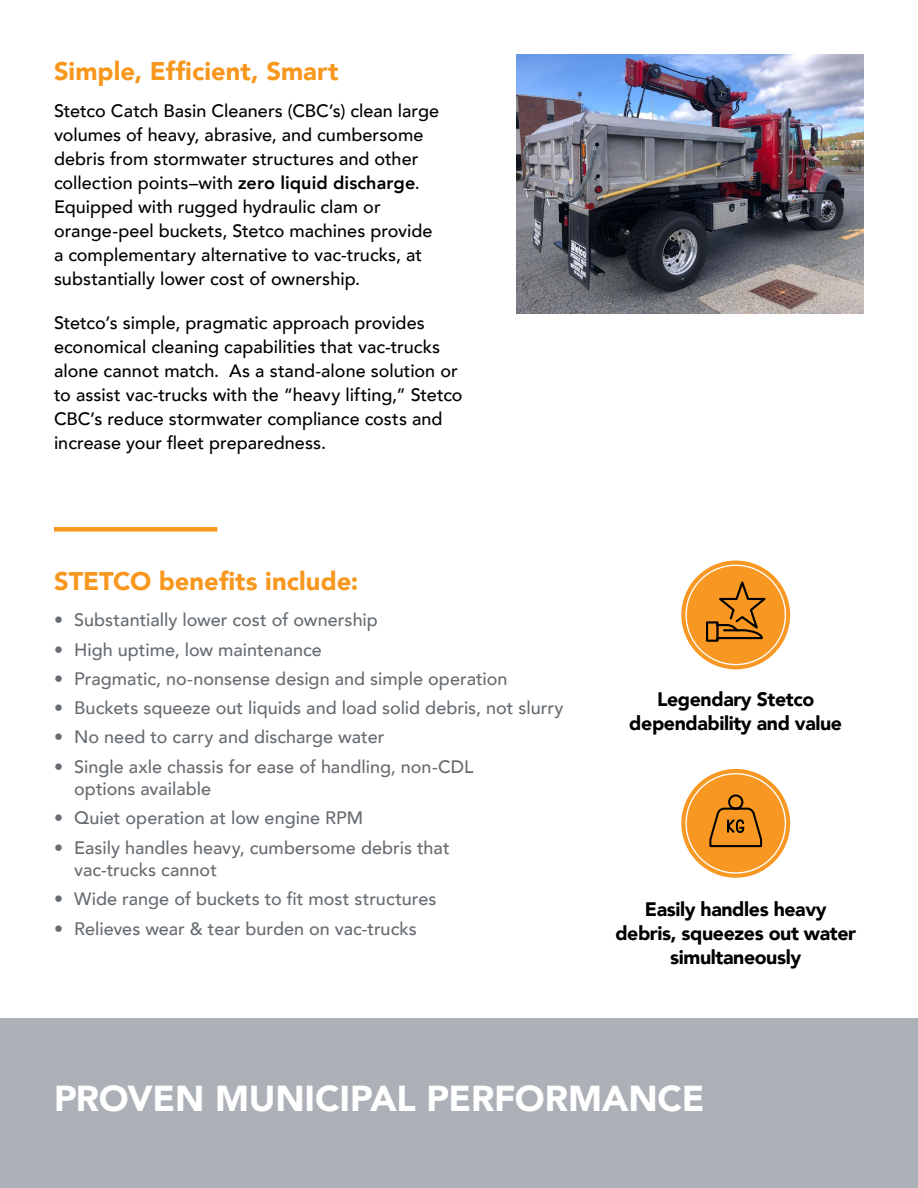
<style>
.page{position:relative;width:918px;height:1188px;background:#fff}
.page>*{position:absolute;margin:0;border:0;box-sizing:border-box;transform-origin:0 0}
.t1{font:900 36px "Avenir";letter-spacing:-.005em;color:#fff}
.t2{font:900 25.5px "Avenir";letter-spacing:.005em;color:#f8971d}
.t3{font:900 19.5px/24px "Avenir";letter-spacing:-.02em;color:#000;text-align:center}
.t4{font:500 18px/24px "Avenir";color:#000}
.t5{font:500 18px/22.5px "Avenir";color:#666c71}
.s1{font-weight:800}
</style>
<div class="page">
<img style="left:517px;top:54px;width:346px;height:260px">
<div style="left:54px;top:527px;width:163px;height:5px;background:#f8971d"></div>
<div style="left:0;top:1018px;width:918px;height:170px;background:#abb1b6"></div>
<svg style="left:681px;top:769px;width:109px;height:109px"></svg>
<svg style="left:681px;top:561px;width:109px;height:108px"></svg>
<h2 class="t2" style="left:54px;top:49px;width:286px">Simple, Efficient, Smart</h2>
<p class="t4" style="left:54px;top:98px;width:387px">Stetco Catch Basin Cleaners (CBC’s) clean large volumes of heavy, abrasive, and cumbersome debris from stormwater structures and other collection points–with <span class="s1">zero liquid discharge</span>.<br>Equipped with rugged hydraulic clam or orange-peel buckets, Stetco machines provide a complementary alternative to vac-trucks, at substantially lower cost of ownership.</p>
<p class="t4" style="left:54px;top:310px;width:410px">Stetco’s simple, pragmatic approach provides economical cleaning capabilities that vac-trucks alone cannot match. As a stand-alone solution or to assist vac-trucks with the “heavy lifting,” Stetco CBC’s reduce stormwater compliance costs and increase your fleet preparedness.</p>
<h2 class="t2" style="left:54px;top:560px;width:306px">STETCO benefits include:</h2>
<p class="t5" style="left:54px;top:608px;width:325px">• Substantially lower cost of ownership</p>
<p class="t5" style="left:54px;top:637px;width:269px">• High uptime, low maintenance</p>
<p class="t5" style="left:54px;top:666px;width:455px">• Pragmatic, no-nonsense design and simple operation</p>
<p class="t5" style="left:54px;top:696px;width:511px">• Buckets squeeze out liquids and load solid debris, not slurry</p>
<p class="t5" style="left:54px;top:725px;width:332px">• No need to carry and discharge water</p>
<p class="t5" style="left:74px;top:754px;width:401px;text-indent:-20px">• Single axle chassis for ease of handling, non-CDL options available</p>
<p class="t5" style="left:54px;top:806px;width:311px">• Quiet operation at low engine RPM</p>
<p class="t5" style="left:74px;top:835px;width:377px;text-indent:-20px">• Easily handles heavy, cumbersome debris that vac-trucks cannot</p>
<p class="t5" style="left:54px;top:887px;width:384px">• Wide range of buckets to fit most structures</p>
<p class="t5" style="left:54px;top:916px;width:364px">• Relieves wear &amp; tear burden on vac-trucks</p>
<p class="t3" style="left:629px;top:687px;width:214px">Legendary Stetco dependability and value</p>
<p class="t3" style="left:615px;top:897px;width:242px">Easily handles heavy debris, squeezes out water simultaneously</p>
<h1 class="t1" style="left:54px;top:1067px;width:652px">PROVEN MUNICIPAL PERFORMANCE</h1>
</div>
